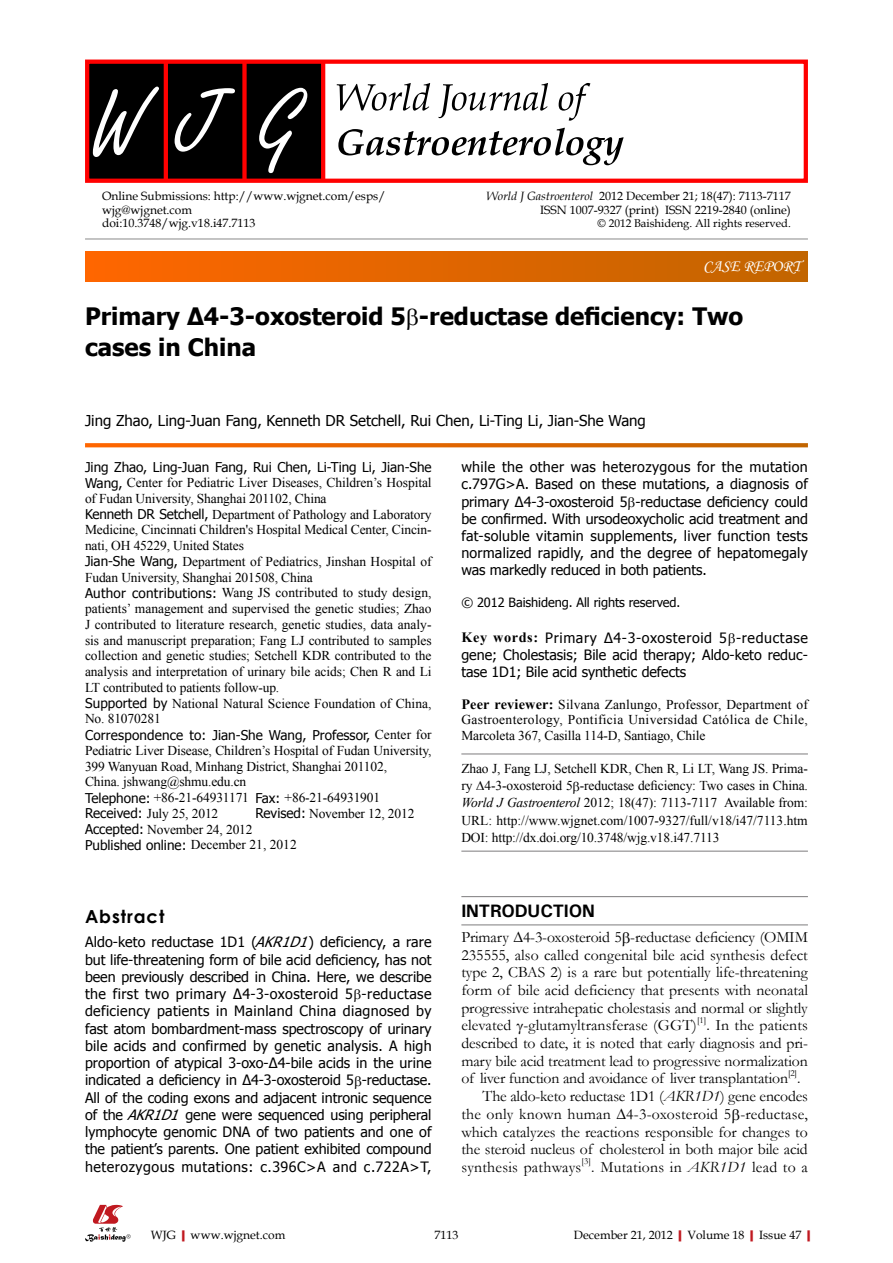
<style>
.page{position:relative;width:893px;height:1263px;background:#fff}
.page>*{position:absolute;margin:0;border:0;box-sizing:border-box;transform-origin:0 0}
.t1{font:700 24px/31.5px "Tahoma";color:#000}
.t2{font:700 18px "Univers";letter-spacing:-.01em;color:#000}
.t3{font:700 18px "Century Gothic";letter-spacing:.05em;color:#000}
.t4{font:16.5px "Monotype Corsiva";color:#fff}
.t5{font:15.75px/17.7px "Garamond";letter-spacing:-.005em;color:#000;text-align:justify}
.t6{font:15.75px "Garamond";letter-spacing:.015em;color:#000}
.t7{font:15px "Tahoma";color:#000}
.t8{font:14.25px/17.2px "Tahoma";letter-spacing:-.005em;color:#000;text-align:justify}
.t9{font:13.5px/15.8px "Times New Roman";letter-spacing:-.01em;color:#000}
.t10{font:13.5px "Tahoma";color:#000}
.t11{font:12.75px "Tahoma";letter-spacing:-.005em;color:#000}
.t12{font:12px/13.5px "Book Antiqua";color:#000}
.t13{font:11.25px "Book Antiqua";color:#000}
.t14{font:9.15px "Garamond";color:#000}
.s1{font-style:italic}
.s2{font-family:"Tahoma"}
.s3{font-family:"Times New Roman"}
.s4{font-family:"Times New Roman";font-weight:700}
.s5{font-weight:700;font-size:14.25px}
.s6{font-weight:700;color:#c01920}
</style>
<div class="page">
<div style="left:85px;top:252px;width:723px;height:29px;background:linear-gradient(to right,#f60,#c16500)"></div>
<svg style="left:85px;top:443px;width:723px;height:4px;background:#e16a09"></svg>
<hr style="left:85px;top:239px;width:723px;height:1px;background:#898989">
<div style="left:87px;top:61px;width:236px;height:121px;background:#000"></div>
<hr style="left:164px;top:61px;width:4px;height:121px;background:#f00">
<div style="left:242px;top:61px;width:5px;height:121px;background:#f00"></div>
<hr style="left:321px;top:61px;width:4px;height:121px;background:#f00">
<div style="left:85px;top:60px;width:723px;height:123px;border:4px solid #f00"></div>
<svg style="left:259px;top:88px;width:48px;height:85px"></svg>
<svg style="left:175px;top:88px;width:60px;height:64px"></svg>
<svg style="left:93px;top:87px;width:66px;height:70px"></svg>
<svg style="left:337px;top:83px;width:253px;height:38px"></svg>
<svg style="left:338px;top:128px;width:286px;height:37px"></svg>
<svg style="left:85px;top:1205px;width:46px;height:37px"></svg>
<hr style="left:461px;top:754px;width:347px;height:1px;background:#7d7c7d">
<hr style="left:461px;top:851px;width:347px;height:1px;background:#7d7c7d">
<hr style="left:461px;top:896px;width:347px;height:1px;background:#7d7c7d">
<hr style="left:461px;top:925px;width:347px;height:1px;background:#7d7c7d">
<p class="t12" style="left:102px;top:189px;width:285px">Online Submissions: http://www.wjgnet.com/esps/ wjg@wjgnet.com<br>doi:10.3748/wjg.v18.i47.7113</p>
<p class="t12" style="left:486px;top:189px;width:306px;text-align:right"><span class="s1">World J Gastroenterol</span> 2012 December 21; 18(47): 7113-7117<br>ISSN 1007-9327 (print) ISSN 2219-2840 (online)</p>
<p class="t13" style="left:598px;top:215px;width:195px">© 2012 Baishideng. All rights reserved.</p>
<p class="t4" style="left:703px;top:256px;width:99px">CASE REPORT</p>
<h1 class="t1" style="left:85px;top:298px;width:660px">Primary ∆4-3-oxosteroid 5 -reductase deficiency: Two cases in China</h1>
<p class="t7" style="left:85px;top:410px;width:562px">Jing Zhao, Ling-Juan Fang, Kenneth DR Setchell, Rui Chen, Li-Ting Li, Jian-She Wang</p>
<p class="t10" style="left:85px;top:458px;width:348px">Jing Zhao, Ling-Juan Fang, Rui Chen, Li-Ting Li, Jian-She</p>
<p class="t9" style="left:85px;top:474px;width:348px"><span class="s2">Wang,</span> Center for Pediatric Liver Diseases, Children’s Hospital of Fudan University, Shanghai 201102, China<br><span class="s2">Kenneth DR Setchell,</span> Department of Pathology and Laboratory Medicine, Cincinnati Children's Hospital Medical Center, Cincin&shy;nati, OH 45229, United States<br><span class="s2">Jian-She Wang,</span> Department of Pediatrics, Jinshan Hospital of Fudan University, Shanghai 201508, China<br><span class="s2">Author contributions:</span> Wang JS contributed to study design, patients’ management and supervised the genetic studies; Zhao J contributed to literature research, genetic studies, data analy&shy;sis and manuscript preparation; Fang LJ contributed to samples collection and genetic studies; Setchell KDR contributed to the analysis and interpretation of urinary bile acids; Chen R and Li LT contributed to patients follow-up.<br><span class="s2">Supported by</span> National Natural Science Foundation of China, No. 81070281</p>
<p class="t10" style="left:85px;top:726px;width:348px">Correspondence to: Jian-She Wang, Professor, <span class="s3">Center for</span></p>
<p class="t9" style="left:85px;top:742px;width:348px">Pediatric Liver Disease, Children’s Hospital of Fudan University, 399 Wanyuan Road, Minhang District, Shanghai 201102,<br>China. jshwang@shmu.edu.cn<br><span class="s2">Telephone:</span> +86-21-64931171 <span class="s2">Fax:</span> +86-21-64931901<br><span class="s2">Received:</span> July 25, 2012</p>
<p class="t9" style="left:255px;top:805px;width:161px"><span class="s2">Revised:</span> November 12, 2012</p>
<p class="t9" style="left:85px;top:821px;width:169px"><span class="s2">Accepted:</span> November 24, 2012</p>
<p class="t10" style="left:85px;top:836px;width:213px">Published online: <span class="s3">December 21, 2012</span></p>
<h2 class="t3" style="left:85px;top:903px;width:81px">Abstract</h2>
<p class="t8" style="left:85px;top:933px;width:348px">Aldo-keto reductase 1D1 (<span class="s1">AKR1D1</span>) deficiency, a rare but life-threatening form of bile acid deficiency, has not been previously described in China. Here, we describe the first two primary ∆4-3-oxosteroid 5 -reductase deficiency patients in Mainland China diagnosed by fast atom bombardment-mass spectroscopy of urinary bile acids and confirmed by genetic analysis. A high proportion of atypical 3-oxo-∆4-bile acids in the urine indicated a deficiency in ∆4-3-oxosteroid 5 -reductase.<br>All of the coding exons and adjacent intronic sequence of the <span class="s1">AKR1D1</span> gene were sequenced using peripheral lymphocyte genomic DNA of two patients and one of the patient’s parents. One patient exhibited compound heterozygous mutations: c.396C&gt;A and c.722A&gt;T,</p>
<p class="t8" style="left:461px;top:458px;width:348px">while the other was heterozygous for the mutation c.797G&gt;A. Based on these mutations, a diagnosis of primary ∆4-3-oxosteroid 5 -reductase deficiency could be confirmed. With ursodeoxycholic acid treatment and fat-soluble vitamin supplements, liver function tests normalized rapidly, and the degree of hepatomegaly was markedly reduced in both patients.</p>
<p class="t11" style="left:461px;top:594px;width:221px">© 2012 Baishideng. All rights reserved.</p>
<p class="t8" style="left:461px;top:628px;width:348px"><span class="s4">Key words:</span> Primary ∆4-3-oxosteroid 5 -reductase gene; Cholestasis; Bile acid therapy; Aldo-keto reduc&shy;tase 1D1; Bile acid synthetic defects</p>
<p class="t9" style="left:461px;top:696px;width:348px;text-align:justify"><span class="s5">Peer reviewer:</span> Silvana Zanlungo, Professor, Department of Gastroenterology, Pontificia Universidad Católica de Chile, Marcoleta 367, Casilla 114-D, Santiago, Chile</p>
<p class="t9" style="left:461px;top:760px;width:348px;line-height:17.2px;text-align:justify">Zhao J, Fang LJ, Setchell KDR, Chen R, Li LT, Wang JS. Prima&shy;ry ∆4-3-oxosteroid 5 -reductase deficiency: Two cases in China.<br><span class="s1">World J Gastroenterol</span> 2012; 18(47): 7113-7117 Available from:<br>URL: http://www.wjgnet.com/1007-9327/full/v18/i47/7113.htm DOI: http://dx.doi.org/10.3748/wjg.v18.i47.7113</p>
<h2 class="t2" style="left:461px;top:899px;width:135px">INTRODUCTION</h2>
<p class="t5" style="left:461px;top:928px;width:348px">Primary ∆4-3-oxosteroid 5 -reductase deficiency (OMIM 235555, also called congenital bile acid synthesis defect type 2, CBAS 2) is a rare but potentially life-threatening form of bile acid deficiency that presents with neonatal progressive intrahepatic cholestasis and normal or slightly elevated -glutamyltransferase (GGT)</p>
<p class="t14" style="left:697px;top:1014px;width:11px">[1]</p>
<p class="t5" style="left:461px;top:1016px;width:348px;text-indent:245px">. In the patients described to date, it is noted that early diagnosis and pri&shy;mary bile acid treatment lead to progressive normalization of liver function and avoidance of liver transplantation</p>
<p class="t14" style="left:788px;top:1067px;width:11px">[2]</p>
<p class="t5" style="left:797px;top:1069px;width:5px">.</p>
<p class="t5" style="left:483px;top:1087px;width:327px">The aldo-keto reductase 1D1 (<span class="s1">AKR1D1</span>) gene encodes</p>
<p class="t6" style="left:461px;top:1103px;width:348px">the only known human ∆4-3-oxosteroid 5 -reductase,</p>
<p class="t5" style="left:461px;top:1122px;width:348px">which catalyzes the reactions responsible for changes to</p>
<p class="t5" style="left:461px;top:1140px;width:348px">the steroid nucleus of cholesterol in both major bile acid</p>
<p class="t6" style="left:461px;top:1156px;width:121px">synthesis pathways</p>
<p class="t14" style="left:582px;top:1155px;width:11px">[3]</p>
<p class="t6" style="left:591px;top:1156px;width:218px">. Mutations in <span class="s1">AKR1D1</span> lead to a</p>
<p class="t12" style="left:151px;top:1227px;width:136px">WJG<span class="s6">|</span>www.wjgnet.com</p>
<p class="t12" style="left:434px;top:1227px;width:25px">7113</p>
<p class="t12" style="left:574px;top:1227px;width:243px">December 21, 2012<span class="s6">|</span>Volume 18<span class="s6">|</span>Issue 47<span class="s6">|</span></p>
</div>
